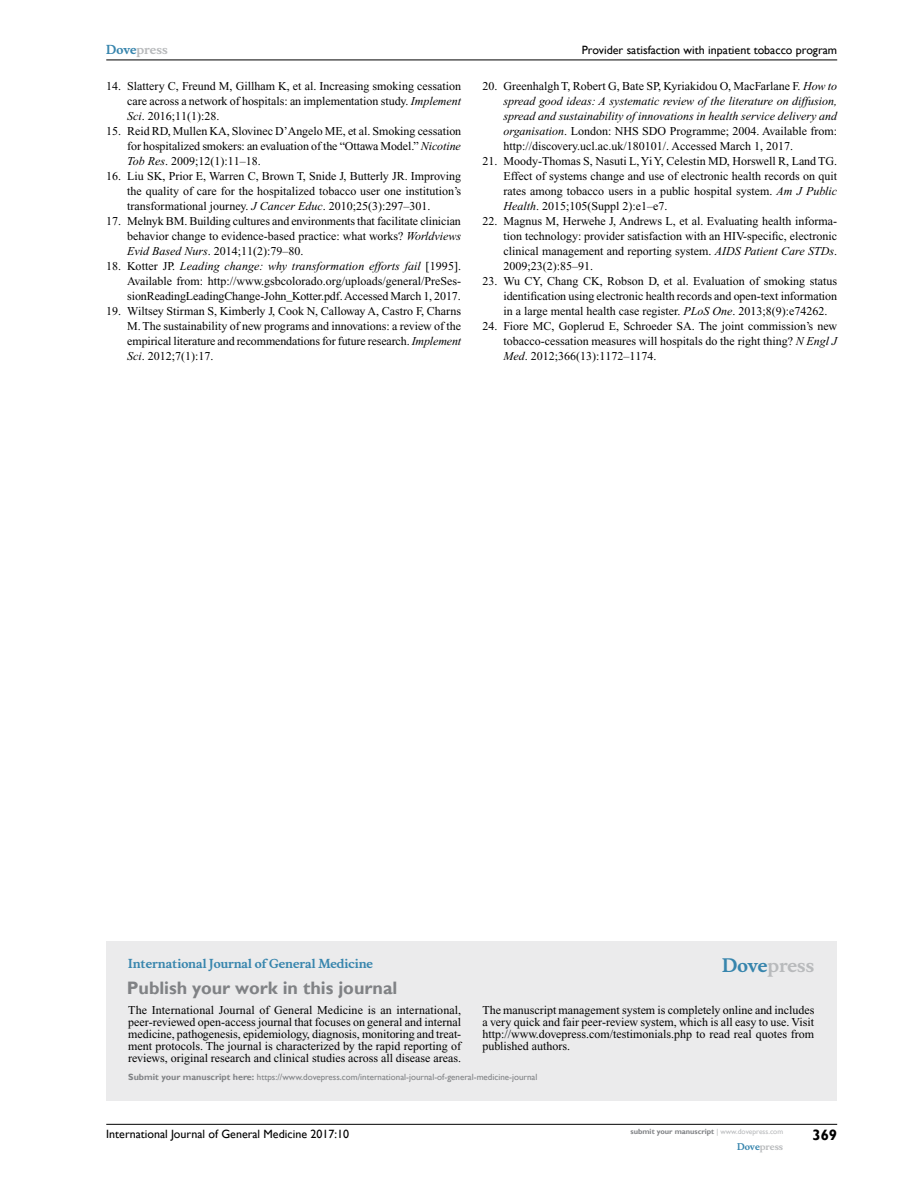
<style>
.page{position:relative;width:918px;height:1188px;background:#fff}
.page>*{position:absolute;margin:0;border:0;box-sizing:border-box;transform-origin:0 0}
.t1{font:700 18px "Gill Sans";color:#808285}
.t2{font:700 18px "Musee";color:#b8babc}
.t3{font:700 15px "Gill Sans";color:#000}
.t4{font:12px/15px "Times New Roman";color:#000;text-align:justify}
.t5{font:12px "Gill Sans";color:#000}
.t6{font:700 12px "Musee";color:#3785ad}
.t7{font:700 12px "Musee";color:#b8babc}
.t8{font:9px "Gill Sans";color:#808285}
.t9{font:700 9px "Musee";color:#b8babc}
.t10{font:700 7.5px "Gill Sans";color:#808285}
.s1{color:#3785ad}
.s2{font-style:italic}
.s3{font-weight:700}
.s4{font-weight:400;color:#b8babc}
</style>
<div class="page">
<div style="left:106px;top:941px;width:731px;height:159px;background:#ebebec"></div>
<hr style="left:106px;top:1124px;width:731px;height:1px;background:#000">
<hr style="left:106px;top:60px;width:731px;height:1px;background:#000">
<p class="t7" style="left:106px;top:43px;width:63px"><span class="s1">Dove</span>press</p>
<p class="t4" style="left:127px;top:79px;width:335px;text-indent:-21px">14. Slattery C, Freund M, Gillham K, et al. Increasing smoking cessation care across a network of hospitals: an implementation study. <span class="s2">Implement Sci</span>. 2016;11(1):28.</p>
<p class="t4" style="left:127px;top:124px;width:336px;text-indent:-21px">15. Reid RD, Mullen KA, Slovinec D’Angelo ME, et al. Smoking cessation for hospitalized smokers: an evaluation of the “Ottawa Model.” <span class="s2">Nicotine Tob Res</span>. 2009;12(1):11–18.</p>
<p class="t4" style="left:127px;top:169px;width:335px;text-indent:-21px">16. Liu SK, Prior E, Warren C, Brown T, Snide J, Butterly JR. Improving the quality of care for the hospitalized tobacco user one institution’s transformational journey. <span class="s2">J Cancer Educ</span>. 2010;25(3):297–301.</p>
<p class="t4" style="left:127px;top:214px;width:335px;text-indent:-21px">17. Melnyk BM. Building cultures and environments that facilitate clinician behavior change to evidence-based practice: what works? <span class="s2">Worldviews Evid Based Nurs</span>. 2014;11(2):79–80.</p>
<p class="t4" style="left:127px;top:259px;width:335px;text-indent:-21px">18. Kotter JP. <span class="s2">Leading change: why transformation efforts fail</span> [1995].<br>Available from: http://www.gsbcolorado.org/uploads/general/PreSes&shy;sionReadingLeadingChange-John_Kotter.pdf. Accessed March 1, 2017.</p>
<p class="t4" style="left:127px;top:304px;width:336px;text-indent:-21px">19. Wiltsey Stirman S, Kimberly J, Cook N, Calloway A, Castro F, Charns M. The sustainability of new programs and innovations: a review of the empirical literature and recommendations for future research. <span class="s2">Implement Sci</span>. 2012;7(1):17.</p>
<p class="t5" style="left:582px;top:43px;width:257px">Provider satisfaction with inpatient tobacco program</p>
<p class="t4" style="left:503px;top:79px;width:335px;text-indent:-21px">20. Greenhalgh T, Robert G, Bate SP, Kyriakidou O, MacFarlane F. <span class="s2">How to spread good ideas: A systematic review of the literature on diffusion, spread and sustainability of innovations in health service delivery and organisation</span>. London: NHS SDO Programme; 2004. Available from: http://discovery.ucl.ac.uk/180101/. Accessed March 1, 2017.</p>
<p class="t4" style="left:503px;top:154px;width:335px;text-indent:-21px">21. Moody-Thomas S, Nasuti L, Yi Y, Celestin MD, Horswell R, Land TG.<br>Effect of systems change and use of electronic health records on quit rates among tobacco users in a public hospital system. <span class="s2">Am J Public Health</span>. 2015;105(Suppl 2):e1–e7.</p>
<p class="t4" style="left:503px;top:214px;width:335px;text-indent:-21px">22. Magnus M, Herwehe J, Andrews L, et al. Evaluating health informa&shy;tion technology: provider satisfaction with an HIV-specific, electronic clinical management and reporting system. <span class="s2">AIDS Patient Care STDs</span>.<br>2009;23(2):85–91.</p>
<p class="t4" style="left:503px;top:274px;width:335px;text-indent:-21px">23. Wu CY, Chang CK, Robson D, et al. Evaluation of smoking status identification using electronic health records and open-text information in a large mental health case register. <span class="s2">PLoS One</span>. 2013;8(9):e74262.</p>
<p class="t4" style="left:503px;top:319px;width:335px;text-indent:-21px">24. Fiore MC, Goplerud E, Schroeder SA. The joint commission’s new tobacco-cessation measures will hospitals do the right thing? <span class="s2">N Engl J Med</span>. 2012;366(13):1172–1174.</p>
<p class="t6" style="left:128px;top:956px;width:246px">International Journal of General Medicine</p>
<h1 class="t1" style="left:127px;top:977px;width:272px">Publish your work in this journal</h1>
<h1 class="t2" style="left:722px;top:955px;width:94px"><span class="s1">Dove</span>press</h1>
<p class="t4" style="left:128px;top:1004px;width:335px;line-height:12px">The International Journal of General Medicine is an international, peer-reviewed open-access journal that focuses on general and internal medicine, pathogenesis, epidemiology, diagnosis, monitoring and treat&shy;ment protocols. The journal is characterized by the rapid reporting of reviews, original research and clinical studies across all disease areas.</p>
<p class="t4" style="left:482px;top:1004px;width:334px;line-height:12px">The manuscript management system is completely online and includes a very quick and fair peer-review system, which is all easy to use. Visit http://www.dovepress.com/testimonials.php to read real quotes from published authors.</p>
<p class="t8" style="left:128px;top:1072px;width:411px"><span class="s3">Submit your manuscript here:</span> https://www.dovepress.com/international-journal-of-general-medicine-journal</p>
<p class="t5" style="left:106px;top:1127px;width:244px">International Journal of General Medicine 2017:10</p>
<p class="t10" style="left:631px;top:1127px;width:154px">submit your manuscript <span class="s4">| www.dovepress.com</span></p>
<p class="t9" style="left:737px;top:1141px;width:48px"><span class="s1">Dove</span>press</p>
<p class="t3" style="left:812px;top:1126px;width:26px">369</p>
</div>
